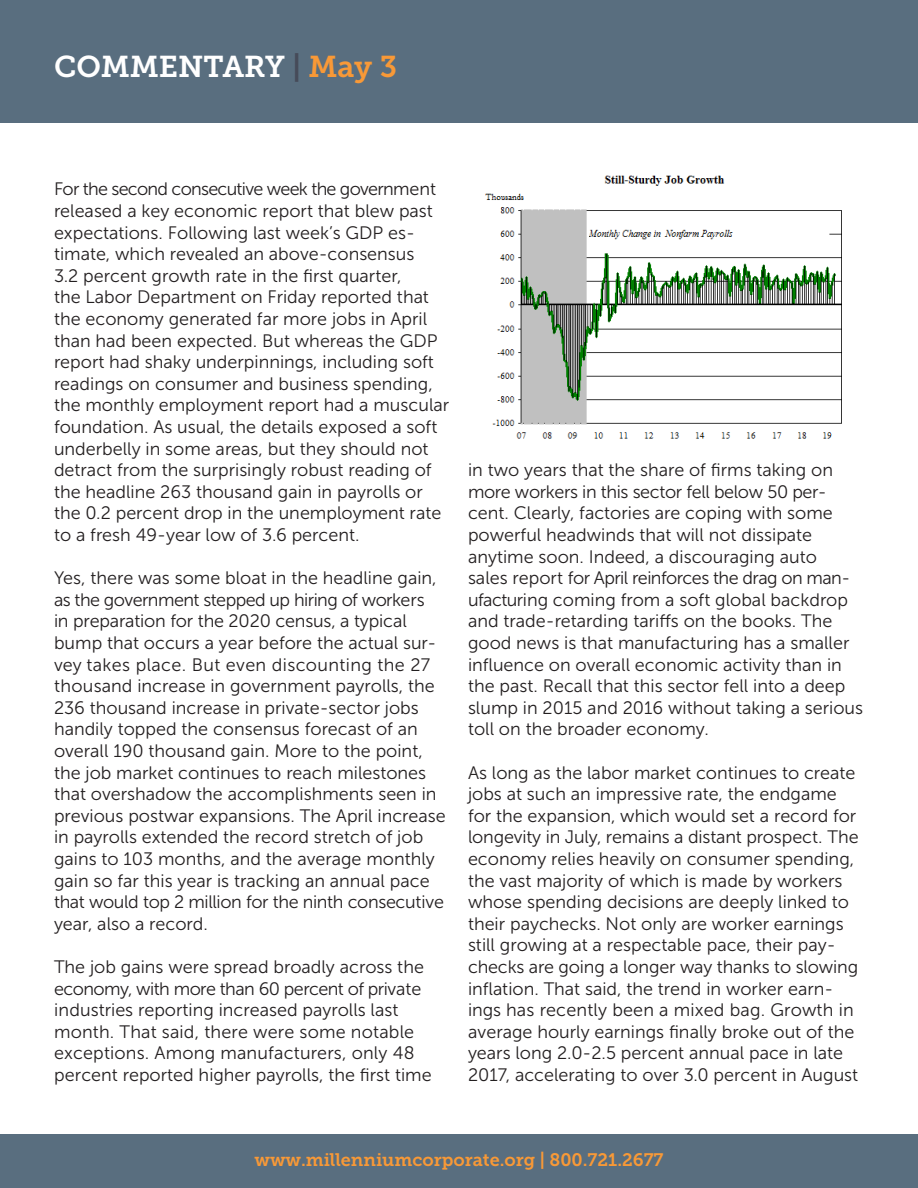
<style>
.page{position:relative;width:918px;height:1188px;background:#fff}
.page>*{position:absolute;margin:0;border:0;box-sizing:border-box;transform-origin:0 0}
.t1{font:30px "Museo Slab 700";color:#fff}
.t2{font:18px/21.6px "Museo Sans 300";color:#231f20}
.t3{font:18px "Museo Slab 700";color:#f89937}
.s1{color:#464b59}
.s2{color:#f89937}
</style>
<div class="page">
<div style="left:0;top:0;width:918px;height:122px;background:#596e7f"></div>
<div style="left:0;top:1134px;width:918px;height:54px;background:#596e7f"></div>
<img style="left:485px;top:175px;width:357px;height:264px">
<p class="t1" style="left:54px;top:49px;width:345px">COMMENTARY <span class="s1">|</span> <span class="s2">May 3</span></p>
<p class="t2" style="left:54px;top:178px;width:397px">For the second consecutive week the government released a key economic report that blew past expectations. Following last week’s GDP es&shy;timate, which revealed an above-consensus<br>3.2 percent growth rate in the first quarter,<br>the Labor Department on Friday reported that the economy generated far more jobs in April than had been expected. But whereas the GDP report had shaky underpinnings, including soft readings on consumer and business spending, the monthly employment report had a muscular foundation. As usual, the details exposed a soft underbelly in some areas, but they should not detract from the surprisingly robust reading of the headline 263 thousand gain in payrolls or the 0.2 percent drop in the unemployment rate to a fresh 49-year low of 3.6 percent.</p>
<p class="t2" style="left:54px;top:567px;width:393px">Yes, there was some bloat in the headline gain, as the government stepped up hiring of workers<br>in preparation for the 2020 census, a typical bump that occurs a year before the actual sur&shy;vey takes place. But even discounting the 27 thousand increase in government payrolls, the 236 thousand increase in private-sector jobs handily topped the consensus forecast of an overall 190 thousand gain. More to the point, the job market continues to reach milestones that overshadow the accomplishments seen in previous postwar expansions. The April increase in payrolls extended the record stretch of job gains to 103 months, and the average monthly gain so far this year is tracking an annual pace that would top 2 million for the ninth consecutive year, also a record.</p>
<p class="t2" style="left:54px;top:956px;width:379px">The job gains were spread broadly across the economy, with more than 60 percent of private industries reporting increased payrolls last month. That said, there were some notable exceptions. Among manufacturers, only 48 percent reported higher payrolls, the first time</p>
<p class="t2" style="left:468px;top:459px;width:397px">in two years that the share of firms taking on more workers in this sector fell below 50 per&shy;cent. Clearly, factories are coping with some powerful headwinds that will not dissipate anytime soon. Indeed, a discouraging auto<br>sales report for April reinforces the drag on man&shy;ufacturing coming from a soft global backdrop and trade-retarding tariffs on the books. The good news is that manufacturing has a smaller influence on overall economic activity than in the past. Recall that this sector fell into a deep slump in 2015 and 2016 without taking a serious toll on the broader economy.</p>
<p class="t2" style="left:468px;top:762px;width:392px">As long as the labor market continues to create jobs at such an impressive rate, the endgame for the expansion, which would set a record for longevity in July, remains a distant prospect. The economy relies heavily on consumer spending, the vast majority of which is made by workers whose spending decisions are deeply linked to their paychecks. Not only are worker earnings still growing at a respectable pace, their pay&shy;checks are going a longer way thanks to slowing inflation. That said, the trend in worker earn&shy;ings has recently been a mixed bag. Growth in average hourly earnings finally broke out of the years long 2.0-2.5 percent annual pace in late 2017, accelerating to over 3.0 percent in August</p>
<p class="t3" style="left:254px;top:1150px;width:411px">www.millenniumcorporate.org | 800.721.2677</p>
</div>
